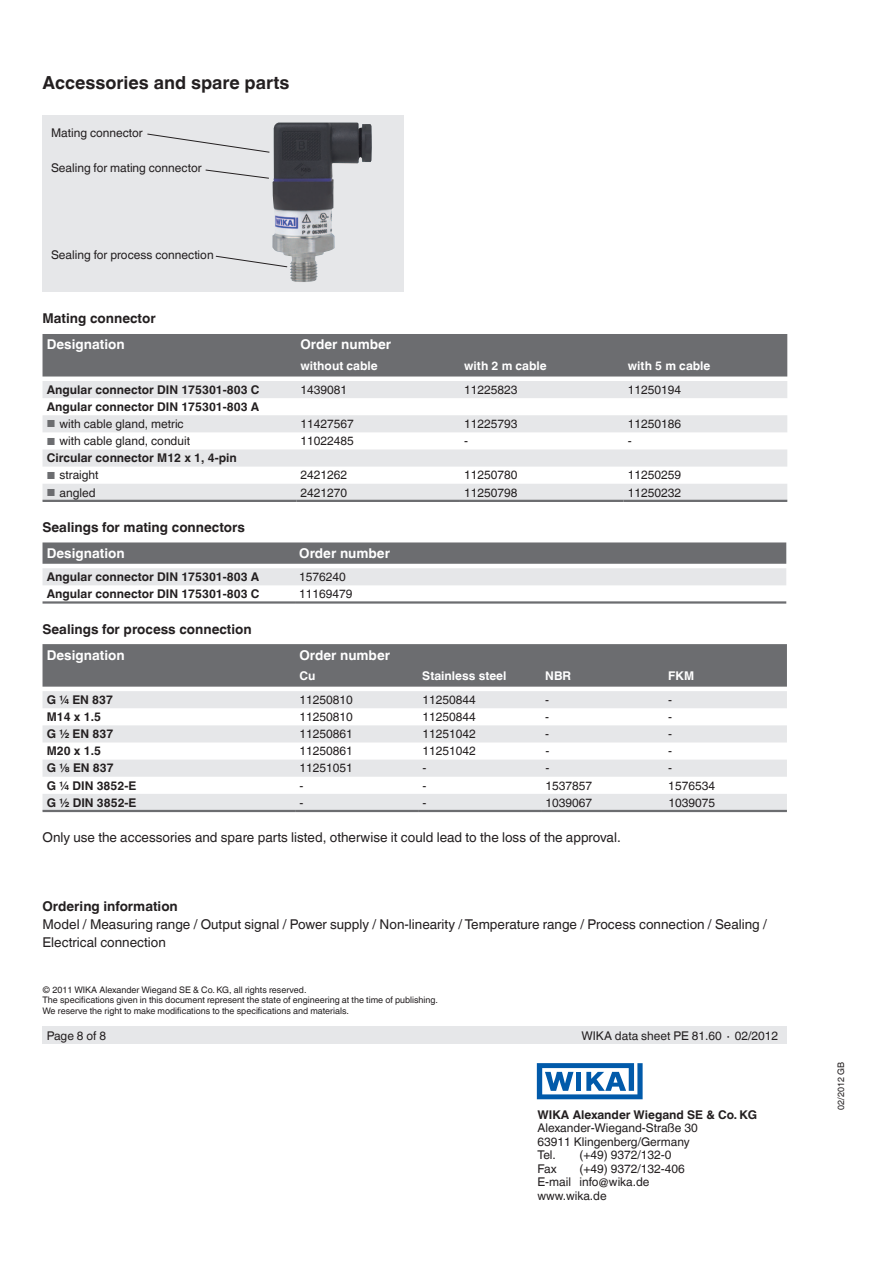
<style>
.page{position:relative;width:893px;height:1263px;background:#fff}
.page>*{position:absolute;margin:0;border:0;box-sizing:border-box;transform-origin:0 0}
.t1{font:700 18px "Helvetica World";color:#231f20}
.t2{font:13.5px/18px "Helvetica World";color:#231f20}
.t3{font:700 13.5px "Helvetica World";color:#231f20}
.t4{font:700 13.5px "Helvetica World";color:#fff}
.t5{font:12px/13.5px "Helvetica World";color:#231f20}
.t6{font:700 12px "Helvetica World";color:#231f20}
.t7{font:700 12px "Helvetica World";color:#fff}
.t8{font:9px/10.5px "Helvetica World";color:#231f20}
.s1{font-size:10.2px;color:#6c6d70}
</style>
<div class="page">
<svg style="left:537px;top:1063px;width:106px;height:36px"></svg>
<div style="left:43px;top:1027px;width:744px;height:17px;background:#e6e7e9"></div>
<div style="left:43px;top:334px;width:744px;height:42px;background:#6c6d70"></div>
<svg style="left:43px;top:381px;width:744px;height:119px;fill:#e6e7e9"></svg>
<hr style="left:43px;top:500px;width:253px;height:2px;background:#6c6d70">
<hr style="left:296px;top:500px;width:164px;height:2px;background:#6c6d70">
<hr style="left:460px;top:500px;width:164px;height:2px;background:#6c6d70">
<hr style="left:624px;top:500px;width:163px;height:2px;background:#6c6d70">
<svg style="left:43px;top:542px;width:743px;height:43px;background:#acadaf"></svg>
<hr style="left:43px;top:601px;width:252px;height:3px;background:#6c6d70">
<hr style="left:295px;top:601px;width:491px;height:3px;background:#6c6d70">
<div style="left:43px;top:644px;width:744px;height:43px;background:#6c6d70"></div>
<svg style="left:43px;top:691px;width:744px;height:119px;fill:#e6e7e9"></svg>
<hr style="left:43px;top:810px;width:252px;height:2px;background:#6c6d70">
<hr style="left:295px;top:810px;width:123px;height:2px;background:#6c6d70">
<hr style="left:418px;top:810px;width:123px;height:2px;background:#6c6d70">
<hr style="left:541px;top:810px;width:123px;height:2px;background:#6c6d70">
<hr style="left:664px;top:810px;width:123px;height:2px;background:#6c6d70">
<div style="left:43px;top:115px;width:361px;height:176px;background:#e6e7e9"></div>
<img style="left:272px;top:123px;width:100px;height:159px">
<svg style="left:147px;top:133px;width:123px;height:20px"></svg>
<svg style="left:205px;top:169px;width:64px;height:10px"></svg>
<svg style="left:215px;top:255px;width:73px;height:13px"></svg>
<h1 class="t1" style="left:43px;top:73px;width:248px">Accessories and spare parts</h1>
<p class="t5" style="left:51px;top:126px;width:93px">Mating connector</p>
<p class="t5" style="left:51px;top:161px;width:152px">Sealing for mating connector</p>
<p class="t5" style="left:51px;top:248px;width:164px">Sealing for process connection</p>
<p class="t3" style="left:43px;top:311px;width:115px">Mating connector</p>
<p class="t4" style="left:47px;top:337px;width:79px">Designation</p>
<p class="t4" style="left:301px;top:337px;width:92px">Order number</p>
<p class="t7" style="left:301px;top:359px;width:79px">without cable</p>
<p class="t7" style="left:464px;top:359px;width:84px">with 2 m cable</p>
<p class="t7" style="left:628px;top:359px;width:84px">with 5 m cable</p>
<p class="t6" style="left:47px;top:383px;width:214px">Angular connector DIN 175301-803 C</p>
<p class="t5" style="left:301px;top:383px;width:48px">1439081</p>
<p class="t5" style="left:464px;top:383px;width:55px">11225823</p>
<p class="t5" style="left:628px;top:383px;width:55px">11250194</p>
<p class="t6" style="left:47px;top:400px;width:214px">Angular connector DIN 175301-803 A</p>
<p class="t5" style="left:47px;top:417px;width:139px"><span class="s1">■</span> with cable gland, metric</p>
<p class="t5" style="left:301px;top:417px;width:55px">11427567</p>
<p class="t5" style="left:464px;top:417px;width:55px">11225793</p>
<p class="t5" style="left:628px;top:417px;width:55px">11250186</p>
<p class="t5" style="left:47px;top:434px;width:145px"><span class="s1">■</span> with cable gland, conduit</p>
<p class="t5" style="left:301px;top:434px;width:55px">11022485</p>
<p class="t5" style="left:464px;top:434px;width:5px">-</p>
<p class="t5" style="left:628px;top:434px;width:5px">-</p>
<p class="t6" style="left:47px;top:451px;width:191px">Circular connector M12 x 1, 4-pin</p>
<p class="t5" style="left:47px;top:469px;width:53px"><span class="s1">■</span> straight</p>
<p class="t5" style="left:301px;top:469px;width:48px">2421262</p>
<p class="t5" style="left:464px;top:469px;width:55px">11250780</p>
<p class="t5" style="left:628px;top:469px;width:55px">11250259</p>
<p class="t5" style="left:47px;top:486px;width:50px"><span class="s1">■</span> angled</p>
<p class="t5" style="left:301px;top:486px;width:48px">2421270</p>
<p class="t5" style="left:464px;top:486px;width:55px">11250798</p>
<p class="t5" style="left:628px;top:486px;width:55px">11250232</p>
<p class="t3" style="left:43px;top:519px;width:204px">Sealings for mating connectors</p>
<p class="t4" style="left:47px;top:545px;width:79px">Designation</p>
<p class="t4" style="left:299px;top:545px;width:92px">Order number</p>
<p class="t6" style="left:47px;top:570px;width:214px">Angular connector DIN 175301-803 A</p>
<p class="t5" style="left:299px;top:570px;width:48px">1576240</p>
<p class="t6" style="left:47px;top:587px;width:214px">Angular connector DIN 175301-803 C</p>
<p class="t5" style="left:299px;top:587px;width:55px">11169479</p>
<p class="t3" style="left:43px;top:621px;width:211px">Sealings for process connection</p>
<p class="t4" style="left:47px;top:647px;width:79px">Designation</p>
<p class="t4" style="left:299px;top:647px;width:92px">Order number</p>
<p class="t7" style="left:299px;top:669px;width:18px">Cu</p>
<p class="t7" style="left:422px;top:669px;width:86px">Stainless steel</p>
<p class="t7" style="left:545px;top:669px;width:27px">NBR</p>
<p class="t7" style="left:668px;top:669px;width:27px">FKM</p>
<p class="t6" style="left:47px;top:693px;width:68px">G ¼ EN 837</p>
<p class="t5" style="left:299px;top:693px;width:55px">11250810</p>
<p class="t5" style="left:422px;top:693px;width:55px">11250844</p>
<p class="t5" style="left:545px;top:693px;width:5px">-</p>
<p class="t5" style="left:668px;top:693px;width:5px">-</p>
<p class="t6" style="left:47px;top:710px;width:56px">M14 x 1.5</p>
<p class="t5" style="left:299px;top:710px;width:55px">11250810</p>
<p class="t5" style="left:422px;top:710px;width:55px">11250844</p>
<p class="t5" style="left:545px;top:710px;width:5px">-</p>
<p class="t5" style="left:668px;top:710px;width:5px">-</p>
<p class="t6" style="left:47px;top:727px;width:68px">G ½ EN 837</p>
<p class="t5" style="left:299px;top:727px;width:55px">11250861</p>
<p class="t5" style="left:422px;top:727px;width:55px">11251042</p>
<p class="t5" style="left:545px;top:727px;width:5px">-</p>
<p class="t5" style="left:668px;top:727px;width:5px">-</p>
<p class="t6" style="left:47px;top:744px;width:56px">M20 x 1.5</p>
<p class="t5" style="left:299px;top:744px;width:55px">11250861</p>
<p class="t5" style="left:422px;top:744px;width:55px">11251042</p>
<p class="t5" style="left:545px;top:744px;width:5px">-</p>
<p class="t5" style="left:668px;top:744px;width:5px">-</p>
<p class="t6" style="left:47px;top:761px;width:68px">G ⅛ EN 837</p>
<p class="t5" style="left:299px;top:761px;width:55px">11251051</p>
<p class="t5" style="left:422px;top:761px;width:5px">-</p>
<p class="t5" style="left:545px;top:761px;width:5px">-</p>
<p class="t5" style="left:668px;top:761px;width:5px">-</p>
<p class="t6" style="left:47px;top:778px;width:91px">G ¼ DIN 3852-E</p>
<p class="t5" style="left:299px;top:779px;width:5px">-</p>
<p class="t5" style="left:422px;top:779px;width:5px">-</p>
<p class="t5" style="left:545px;top:779px;width:48px">1537857</p>
<p class="t5" style="left:668px;top:779px;width:48px">1576534</p>
<p class="t6" style="left:47px;top:795px;width:91px">G ½ DIN 3852-E</p>
<p class="t5" style="left:299px;top:796px;width:5px">-</p>
<p class="t5" style="left:422px;top:796px;width:5px">-</p>
<p class="t5" style="left:545px;top:796px;width:48px">1039067</p>
<p class="t5" style="left:668px;top:796px;width:48px">1039075</p>
<p class="t2" style="left:43px;top:828px;width:580px">Only use the accessories and spare parts listed, otherwise it could lead to the loss of the approval.</p>
<p class="t3" style="left:43px;top:898px;width:137px">Ordering information</p>
<p class="t2" style="left:43px;top:915px;width:726px">Model / Measuring range / Output signal / Power supply / Non-linearity / Temperature range / Process connection / Sealing /<br>Electrical connection</p>
<p class="t8" style="left:43px;top:984px;width:397px">© 2011 WIKA Alexander Wiegand SE &amp; Co. KG, all rights reserved.<br>The specifications given in this document represent the state of engineering at the time of publishing.<br>We reserve the right to make modifications to the specifications and materials.</p>
<p class="t5" style="left:47px;top:1029px;width:61px">Page 8 of 8</p>
<p class="t5" style="left:581px;top:1029px;width:198px">WIKA data sheet PE 81.60 ∙ 02/2012</p>
<p class="t6" style="left:537px;top:1107px;width:221px">WIKA Alexander Wiegand SE &amp; Co. KG</p>
<p class="t5" style="left:537px;top:1121px;width:162px">Alexander-Wiegand-Straße 30<br>63911 Klingenberg/Germany<br>Tel.</p>
<p class="t5" style="left:579px;top:1148px;width:94px">(+49) 9372/132-0</p>
<p class="t5" style="left:537px;top:1161px;width:149px;text-indent:42px">(+49) 9372/132-406<br>E-mail info@wika.de www.wika.de</p>
<p class="t5" style="left:537px;top:1161px;width:21px">Fax</p>
<p class="t8" style="left:836px;top:1110px;width:49px;rotate:-90deg">02/2012 GB</p>
</div>
